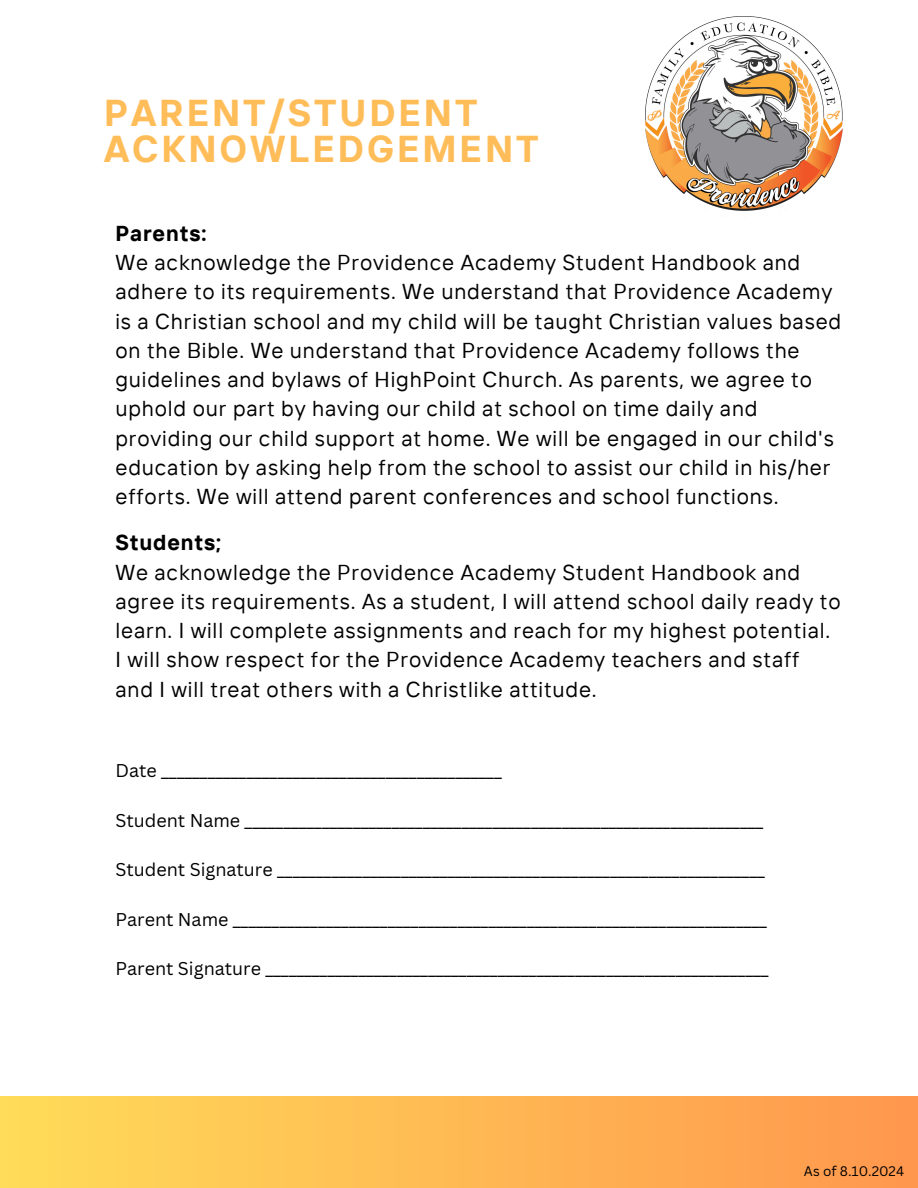
<style>
.page{position:relative;width:918px;height:1188px;background:#fff}
.page>*{position:absolute;margin:0;border:0;box-sizing:border-box;transform-origin:0 0}
.t1{font:700 37.35px/36px "TT Interphases";letter-spacing:.08em;color:#ffbd59}
.t2{font:21.6px/29.2px "TT Interphases";letter-spacing:.04em;color:#000001}
.t3{font:18px "Canva Sans";color:#000}
.t4{font:13.5px "Canva Sans";color:#000}
.s1{font-weight:700}
</style>
<div class="page">
<img style="left:646px;top:16px;width:197px;height:195px">
<div style="left:0;top:1096px;width:918px;height:92px;background:linear-gradient(to right,#ffdc59,#ff974e)"></div>
<p class="t1" style="left:104px;top:94px;width:436px">PARENT/STUDENT<br>ACKNOWLEDGEMENT</p>
<h2 class="t2" style="left:115px;top:218px;width:727px"><span class="s1">Parents:<br></span>We acknowledge the Providence Academy Student Handbook and adhere to its requirements. We understand that Providence Academy is a Christian school and my child will be taught Christian values based on the Bible. We understand that Providence Academy follows the guidelines and bylaws of HighPoint Church. As parents, we agree to uphold our part by having our child at school on time daily and providing our child support at home. We will be engaged in our child's education by asking help from the school to assist our child in his/her efforts. We will attend parent conferences and school functions.</h2>
<h2 class="t2" style="left:115px;top:528px;width:727px"><span class="s1">Students;<br></span>We acknowledge the Providence Academy Student Handbook and agree its requirements. As a student, I will attend school daily ready to learn. I will complete assignments and reach for my highest potential.<br>I will show respect for the Providence Academy teachers and staff and I will treat others with a Christlike attitude.</h2>
<h3 class="t3" style="left:115px;top:758px;width:388px">Date ____________________________________________</h3>
<h3 class="t3" style="left:115px;top:807px;width:649px">Student Name ___________________________________________________________________</h3>
<h3 class="t3" style="left:115px;top:857px;width:651px">Student Signature _______________________________________________________________</h3>
<h3 class="t3" style="left:115px;top:906px;width:653px">Parent Name _____________________________________________________________________</h3>
<h3 class="t3" style="left:115px;top:956px;width:655px">Parent Signature _________________________________________________________________</h3>
<p class="t4" style="left:804px;top:1162px;width:102px">As of 8.10.2024</p>
</div>
